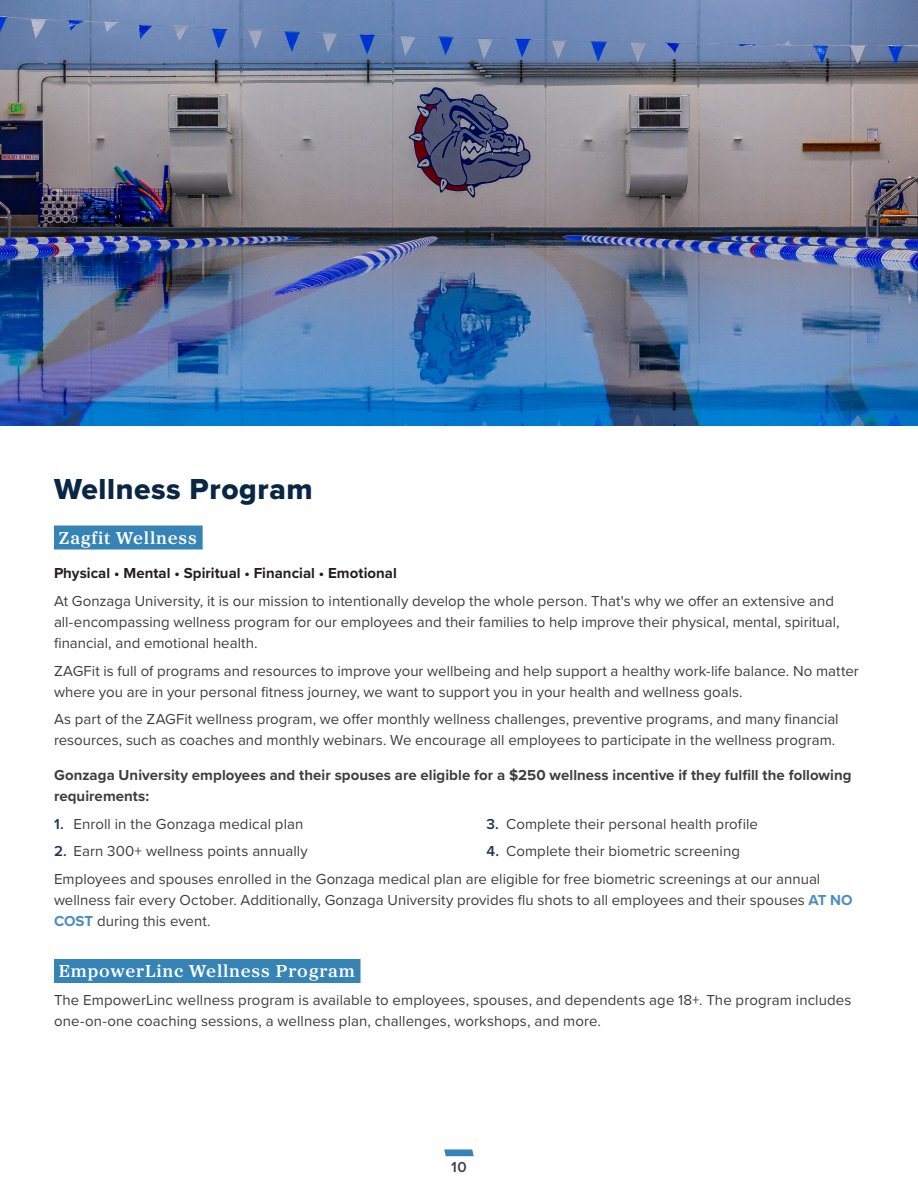
<style>
.page{position:relative;width:918px;height:1188px;background:#fff}
.page>*{position:absolute;margin:0;border:0;box-sizing:border-box;transform-origin:0 0}
.t1{font:30px "Proxima Nova Extrabld";letter-spacing:.02em;color:#0a2645}
.Subhead{font:600 18px "Proxima Sera";letter-spacing:.05em;color:#fff}
.Body_Copy{font:15px/21px "Proxima Nova";color:#3e3e3f}
.Bullets{font:15px/21px "Proxima Nova";letter-spacing:.005em;color:#3e3e3f}
.List_Intro{font:700 15px/21px "Proxima Nova";letter-spacing:.005em;color:#3e3e3f}
.List_Intro-2{font:700 15px "Proxima Nova";letter-spacing:.005em;color:#231f20}
.t2{font:600 15px "Proxima Nova";color:#3e3e3f}
.s1{font-weight:600;color:#1d334f}
.s2{font-weight:700;color:#4b8dbc}
</style>
<div class="page">
<svg style="left:444px;top:1149px;width:30px;height:7px"></svg>
<div style="left:54px;top:526px;width:149px;height:24px;background:#3684b6"></div>
<div style="left:54px;top:959px;width:307px;height:24px;background:#3684b6"></div>
<img style="left:0;top:0;width:918px;height:425px">
<p class="t1" style="left:54px;top:467px;width:260px">Wellness Program</p>
<p class="Subhead" style="left:59px;top:523px;width:139px">Zagfit Wellness</p>
<p class="List_Intro-2" style="left:54px;top:562px;width:344px">Physical • Mental • Spiritual • Financial • Emotional</p>
<p class="Body_Copy" style="left:54px;top:590px;width:787px">At Gonzaga University, it is our mission to intentionally develop the whole person. That's why we offer an extensive and all-encompassing wellness program for our employees and their families to help improve their physical, mental, spiritual, financial, and emotional health.</p>
<p class="Body_Copy" style="left:54px;top:659px;width:806px">ZAGFit is full of programs and resources to improve your wellbeing and help support a healthy work-life balance. No matter where you are in your personal fitness journey, we want to support you in your health and wellness goals.</p>
<p class="Body_Copy" style="left:54px;top:708px;width:786px">As part of the ZAGFit wellness program, we offer monthly wellness challenges, preventive programs, and many financial resources, such as coaches and monthly webinars. We encourage all employees to participate in the wellness program.</p>
<p class="List_Intro" style="left:54px;top:764px;width:799px">Gonzaga University employees and their spouses are eligible for a $250 wellness incentive if they fulfill the following requirements:</p>
<p class="Body_Copy" style="left:54px;top:812px;width:251px"><span class="s1">1.</span> Enroll in the Gonzaga medical plan</p>
<p class="Body_Copy" style="left:54px;top:840px;width:255px"><span class="s1">2.</span> Earn 300+ wellness points annually</p>
<p class="Body_Copy" style="left:487px;top:812px;width:273px"><span class="s1">3.</span> Complete their personal health profile</p>
<p class="Body_Copy" style="left:487px;top:840px;width:255px"><span class="s1">4.</span> Complete their biometric screening</p>
<p class="Body_Copy" style="left:54px;top:868px;width:800px">Employees and spouses enrolled in the Gonzaga medical plan are eligible for free biometric screenings at our annual wellness fair every October. Additionally, Gonzaga University provides flu shots to all employees and their spouses <span class="s2">AT NO<br>COST</span> during this event.</p>
<p class="Subhead" style="left:59px;top:957px;width:297px">EmpowerLinc Wellness Program</p>
<p class="Bullets" style="left:54px;top:989px;width:799px">The EmpowerLinc wellness program is available to employees, spouses, and dependents age 18+. The program includes one-on-one coaching sessions, a wellness plan, challenges, workshops, and more.</p>
<p class="t2" style="left:451px;top:1156px;width:17px">10</p>
</div>
